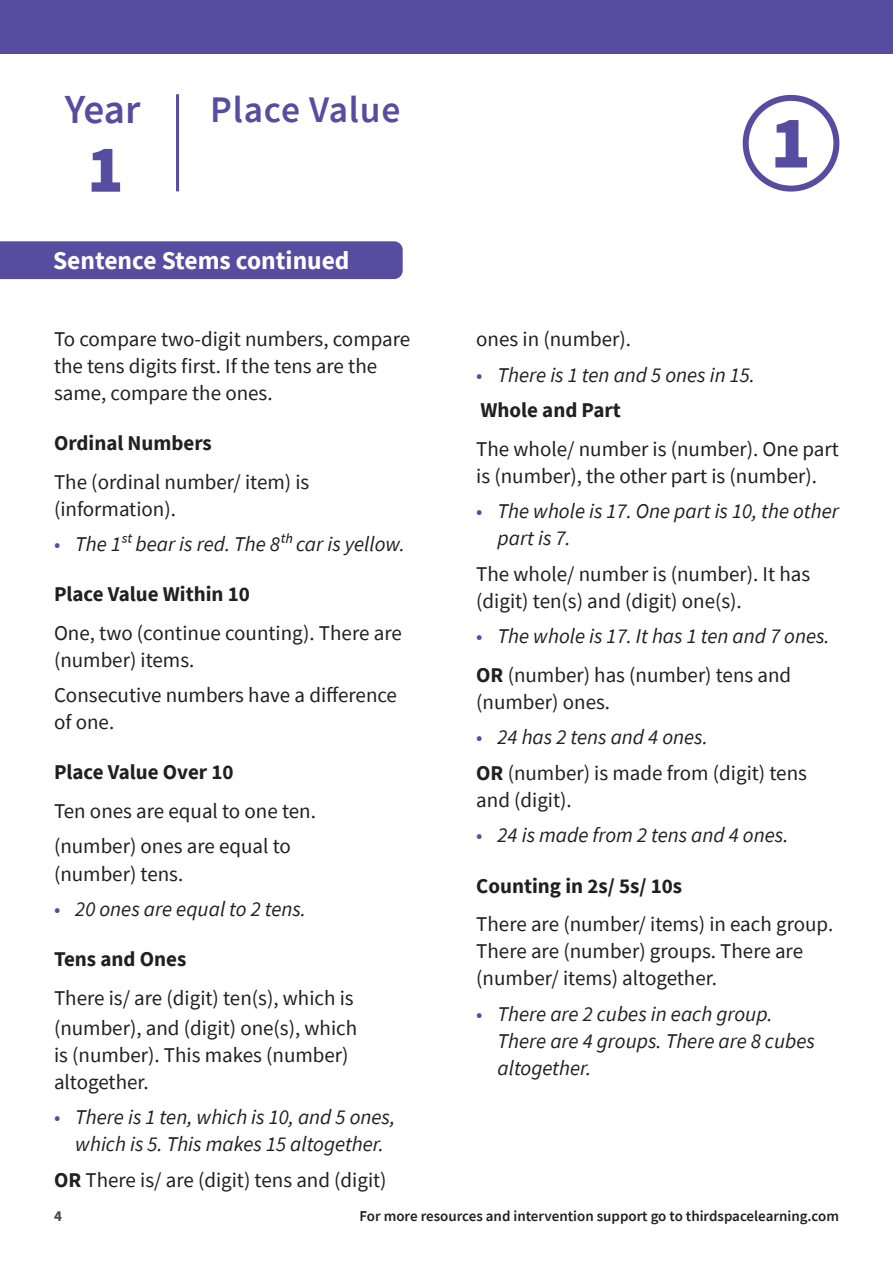
<style>
.page{position:relative;width:893px;height:1263px;background:#fff}
.page>*{position:absolute;margin:0;border:0;box-sizing:border-box;transform-origin:0 0}
.t1{font:900 74.85px "Source Sans Pro";color:#564da0}
.t2{font:900 67.5px "Source Sans Pro";color:#564da0}
.t3{font:600 41.25px "Source Sans Pro";color:#564da0}
.t4{font:600 37.5px "Source Sans Pro";letter-spacing:.02em;color:#564da0}
.t5{font:700 25.5px "Source Sans Pro";color:#fff}
.BODY_TEXT{font:21px/27px "Source Sans Pro";color:#231f20}
.t6{font:italic 21px/27px "Source Sans Pro";color:#231f20}
.MAIN_TEXT_TITLE{font:700 21px "Source Sans Pro";color:#231f20}
.t7{font:600 15px "Source Sans Pro";color:#231f20}
.t8{font:700 15px "Source Sans Pro";color:#444749}
.s1{font-style:normal;color:#564da0}
.s2{font-weight:700}
</style>
<div class="page">
<div style="left:0;top:0;width:893px;height:54px;background:#564da0"></div>
<hr style="left:176px;top:94px;width:3px;height:97px;background:#564da0">
<div style="left:743px;top:95px;width:96px;height:97px;border:6px solid #564da0;border-radius:50%"></div>
<div style="left:0;top:241px;width:403px;height:38px;background:#564da0"></div>
<p class="t3" style="left:65px;top:82px;width:77px">Year</p>
<p class="t4" style="left:210px;top:85px;width:192px">Place Value</p>
<p class="t2" style="left:87px;top:123px;width:38px">1</p>
<p class="t5" style="left:53px;top:243px;width:298px">Sentence Stems continued</p>
<p class="BODY_TEXT" style="left:54px;top:326px;width:358px">To compare two-digit numbers, compare the tens digits first. If the tens are the same, compare the ones.</p>
<p class="MAIN_TEXT_TITLE" style="left:54px;top:429px;width:159px">Ordinal Numbers</p>
<p class="BODY_TEXT" style="left:54px;top:468px;width:257px">The (ordinal number/ item) is (information).</p>
<p class="t6" style="left:54px;top:531px;width:352px"><span class="s1">•</span> The 1st bear is red. The 8th car is yellow.</p>
<p class="MAIN_TEXT_TITLE" style="left:54px;top:580px;width:197px">Place Value Within 10</p>
<p class="BODY_TEXT" style="left:54px;top:619px;width:349px">One, two (continue counting). There are (number) items.</p>
<p class="BODY_TEXT" style="left:54px;top:682px;width:345px">Consecutive numbers have a difference of one.</p>
<p class="MAIN_TEXT_TITLE" style="left:54px;top:758px;width:181px">Place Value Over 10</p>
<p class="BODY_TEXT" style="left:54px;top:797px;width:263px">Ten ones are equal to one ten.</p>
<p class="BODY_TEXT" style="left:54px;top:833px;width:238px">(number) ones are equal to (number) tens.</p>
<p class="t6" style="left:54px;top:895px;width:254px"><span class="s1">•</span> 20 ones are equal to 2 tens.</p>
<p class="MAIN_TEXT_TITLE" style="left:54px;top:945px;width:134px">Tens and Ones</p>
<p class="BODY_TEXT" style="left:54px;top:982px;width:305px;line-height:30px">There is/ are (digit) ten(s), which is (number), and (digit) one(s), which</p>
<p class="BODY_TEXT" style="left:54px;top:1041px;width:296px">is (number). This makes (number) altogether.</p>
<p class="t6" style="left:54px;top:1103px;width:343px;text-align:center"><span class="s1">•</span> There is 1 ten, which is 10, and 5 ones, which is 5. This makes 15 altogether.</p>
<p class="BODY_TEXT" style="left:54px;top:1166px;width:334px"><span class="s2">OR</span> There is/ are (digit) tens and (digit)</p>
<p class="t1" style="left:770px;top:91px;width:42px">1</p>
<p class="BODY_TEXT" style="left:476px;top:326px;width:156px">ones in (number).</p>
<p class="t6" style="left:476px;top:361px;width:280px"><span class="s1">•</span> There is 1 ten and 5 ones in 15.</p>
<p class="MAIN_TEXT_TITLE" style="left:480px;top:396px;width:142px">Whole and Part</p>
<p class="BODY_TEXT" style="left:476px;top:435px;width:364px">The whole/ number is (number). One part is (number), the other part is (number).</p>
<p class="t6" style="left:497px;top:498px;width:343px;text-indent:-21px"><span class="s1">•</span> The whole is 17. One part is 10, the other part is 7.</p>
<p class="BODY_TEXT" style="left:476px;top:560px;width:335px">The whole/ number is (number). It has (digit) ten(s) and (digit) one(s).</p>
<p class="t6" style="left:476px;top:623px;width:355px"><span class="s1">•</span> The whole is 17. It has 1 ten and 7 ones.</p>
<p class="BODY_TEXT" style="left:476px;top:661px;width:316px"><span class="s2">OR</span> (number) has (number) tens and (number) ones.</p>
<p class="t6" style="left:476px;top:724px;width:233px"><span class="s1">•</span> 24 has 2 tens and 4 ones.</p>
<p class="BODY_TEXT" style="left:476px;top:759px;width:332px"><span class="s2">OR</span> (number) is made from (digit) tens and (digit).</p>
<p class="t6" style="left:476px;top:822px;width:314px"><span class="s1">•</span> 24 is made from 2 tens and 4 ones.</p>
<p class="MAIN_TEXT_TITLE" style="left:476px;top:871px;width:207px">Counting in 2s/ 5s/ 10s</p>
<p class="BODY_TEXT" style="left:476px;top:910px;width:358px">There are (number/ items) in each group.<br>There are (number) groups. There are (number/ items) altogether.</p>
<p class="t6" style="left:497px;top:1000px;width:319px;text-indent:-21px"><span class="s1">•</span> There are 2 cubes in each group.<br>There are 4 groups. There are 8 cubes altogether.</p>
<p class="t8" style="left:54px;top:1206px;width:9px">4</p>
<p class="t7" style="left:359px;top:1206px;width:481px">For more resources and intervention support go to thirdspacelearning.com</p>
</div>
